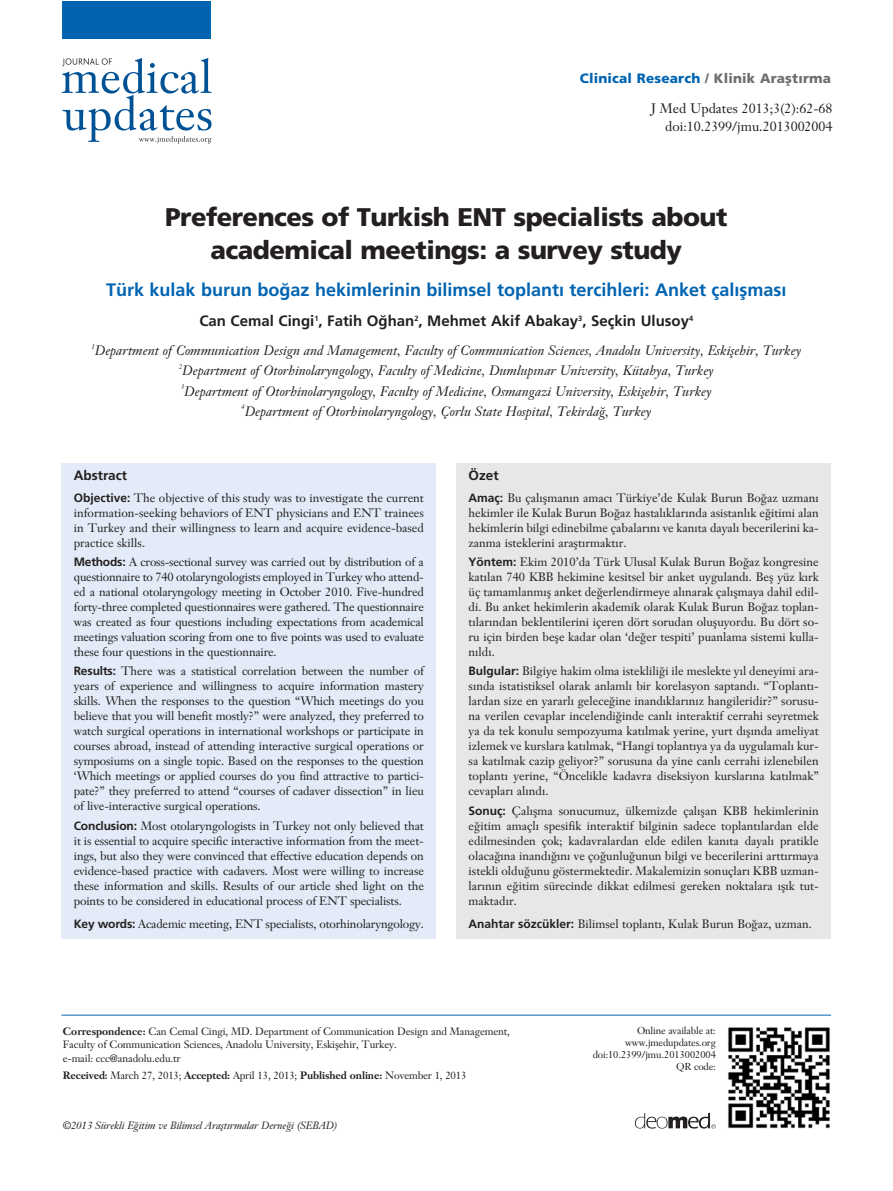
<style>
.page{position:relative;width:893px;height:1191px;background:#fff}
.page>*{position:absolute;margin:0;border:0;box-sizing:border-box;transform-origin:0 0}
.t1{font:900 25.5px/33px "Frutiger";letter-spacing:-.02em;color:#231f20;text-align:center}
.t2{font:700 18px "Frutiger";color:#0064b1}
.t3{font:700 15px "Frutiger";color:#231f20}
.t4{font:italic 13.5px "Janson Text";color:#231f20}
.t5{font:13.5px/17.4px "Janson Text";color:#231f20;text-align:right}
.t6{font:900 13.5px "Frutiger";letter-spacing:.01em;color:#6d6e70}
.t7{font:700 13.5px "Frutiger";color:#231f20}
.t8{font:12px/15px "Janson Text";color:#231f20;text-align:justify}
.t9{font:10.5px/13.5px "Janson Text";letter-spacing:-.01em;color:#231f20}
.t10{font:italic 10.5px "Janson Text";letter-spacing:-.01em;color:#231f20}
.t11{font:10.05px/12px "Janson Text";letter-spacing:-.015em;color:#231f20;text-align:right}
.t12{font:italic 6.75px "Janson Text";color:#231f20}
.s1{color:#0064b1}
.s2{font-family:"Frutiger";font-weight:700}
.s3{font-weight:700}
</style>
<div class="page">
<div style="left:456px;top:463px;width:375px;height:475px;background:#e6e7e8"></div>
<div style="left:61px;top:463px;width:375px;height:475px;background:#e2ebf7"></div>
<svg style="left:635px;top:1113px;width:81px;height:15px"></svg>
<hr style="left:61px;top:1014px;width:770px;height:1px;background:#0064b1">
<img style="left:728px;top:1027px;width:102px;height:102px">
<svg style="left:62px;top:58px;width:150px;height:86px"></svg>
<div style="left:62px;top:1px;width:149px;height:37px;background:#0064b1"></div>
<p class="t6" style="left:580px;top:73px;width:253px"><span class="s1">Clinical Research</span> / Klinik Araflt›rma</p>
<p class="t5" style="left:651px;top:101px;width:183px">J Med Updates 2013;3(2):62-68 doi:10.2399/jmu.2013002004</p>
<h1 class="t1" style="left:165px;top:203px;width:564px">Preferences of Turkish ENT specialists about academical meetings: a survey study</h1>
<h2 class="t2" style="left:106px;top:282px;width:682px">Türk kulak burun bo¤az hekimlerinin bilimsel toplant› tercihleri: Anket çal›flmas›</h2>
<p class="t3" style="left:199px;top:315px;width:495px">Can Cemal Cingi<sup>1</sup>, Fatih O¤han<sup>2</sup>, Mehmet Akif Abakay<sup>3</sup>, Seçkin Ulusoy<sup>4</sup></p>
<p class="t12" style="left:91px;top:344px;width:5px">1</p>
<p class="t4" style="left:95px;top:345px;width:708px">Department of Communication Design and Management, Faculty of Communication Sciences, Anadolu University, Eskiflehir, Turkey</p>
<p class="t12" style="left:179px;top:364px;width:5px">2</p>
<p class="t4" style="left:182px;top:366px;width:533px">Department of Otorhinolaryngology, Faculty of Medicine, Dumlup›nar University, Kütahya, Turkey</p>
<p class="t12" style="left:181px;top:384px;width:5px">3</p>
<p class="t4" style="left:184px;top:386px;width:529px">Department of Otorhinolaryngology, Faculty of Medicine, Osmangazi University, Eskiflehir, Turkey</p>
<p class="t12" style="left:241px;top:404px;width:5px">4</p>
<p class="t4" style="left:245px;top:406px;width:408px">Department of Otorhinolaryngology, Çorlu State Hospital, Tekirda¤, Turkey</p>
<p class="t7" style="left:74px;top:470px;width:55px">Abstract</p>
<p class="t8" style="left:74px;top:491px;width:352px"><span class="s2">Objective:</span> The objective of this study was to investigate the current information-seeking behaviors of ENT physicians and ENT trainees in Turkey and their willingness to learn and acquire evidence-based practice skills.</p>
<p class="t8" style="left:74px;top:555px;width:352px"><span class="s2">Methods:</span> A cross-sectional survey was carried out by distribution of a questionnaire to 740 otolaryngologists employed in Turkey who attend&shy;ed a national otolaryngology meeting in October 2010. Five-hundred forty-three completed questionnaires were gathered. The questionnaire was created as four questions including expectations from academical meetings valuation scoring from one to five points was used to evaluate these four questions in the questionnaire.</p>
<p class="t8" style="left:74px;top:665px;width:352px"><span class="s2">Results:</span> There was a statistical correlation between the number of years of experience and willingness to acquire information mastery skills. When the responses to the question “Which meetings do you believe that you will benefit mostly?” were analyzed, they preferred to watch surgical operations in international workshops or participate in courses abroad, instead of attending interactive surgical operations or symposiums on a single topic. Based on the responses to the question ‘Which meetings or applied courses do you find attractive to partici&shy;pate?” they preferred to attend “courses of cadaver dissection” in lieu of live-interactive surgical operations.</p>
<p class="t8" style="left:74px;top:819px;width:352px"><span class="s2">Conclusion:</span> Most otolaryngologists in Turkey not only believed that it is essential to acquire specific interactive information from the meet&shy;ings, but also they were convinced that effective education depends on evidence-based practice with cadavers. Most were willing to increase these information and skills. Results of our article shed light on the points to be considered in educational process of ENT specialists.</p>
<p class="t8" style="left:74px;top:917px;width:352px"><span class="s2">Key words:</span> Academic meeting, ENT specialists, otorhinolaryngology.</p>
<p class="t7" style="left:469px;top:470px;width:32px">Özet</p>
<p class="t8" style="left:469px;top:491px;width:352px"><span class="s2">Amaç:</span> Bu çal›flman›n amac› Türkiye’de Kulak Burun Bo¤az uzman› hekimler ile Kulak Burun Bo¤az hastal›klar›nda asistanl›k e¤itimi alan hekimlerin bilgi edinebilme çabalar›n› ve kan›ta dayal› becerilerini ka&shy;zanma isteklerini araflt›rmakt›r.</p>
<p class="t8" style="left:469px;top:555px;width:352px"><span class="s2">Yöntem:</span> Ekim 2010’da Türk Ulusal Kulak Burun Bo¤az kongresine kat›lan 740 KBB hekimine kesitsel bir anket uyguland›. Befl yüz k›rk üç tamamlanm›fl anket de¤erlendirmeye al›narak çal›flmaya dahil edil&shy;di. Bu anket hekimlerin akademik olarak Kulak Burun Bo¤az toplan&shy;t›lar›ndan beklentilerini içeren dört sorudan olufluyordu. Bu dört so&shy;ru için birden befle kadar olan ‘de¤er tespiti’ puanlama sistemi kulla&shy;n›ld›.</p>
<p class="t8" style="left:469px;top:665px;width:352px"><span class="s2">Bulgular:</span> Bilgiye hakim olma isteklili¤i ile meslekte y›l deneyimi ara&shy;s›nda istatistiksel olarak anlaml› bir korelasyon saptand›. “Toplant›- lardan size en yararl› gelece¤ine inand›klar›n›z hangileridir?” sorusu&shy;na verilen cevaplar incelendi¤inde canl› interaktif cerrahi seyretmek ya da tek konulu sempozyuma kat›lmak yerine, yurt d›fl›nda ameliyat izlemek ve kurslara kat›lmak, “Hangi toplant›ya ya da uygulamal› kur&shy;sa kat›lmak cazip geliyor?” sorusuna da yine canl› cerrahi izlenebilen toplant› yerine, “Öncelikle kadavra diseksiyon kurslar›na kat›lmak” cevaplar› al›nd›.</p>
<p class="t8" style="left:469px;top:804px;width:352px"><span class="s2">Sonuç:</span> Çal›flma sonucumuz, ülkemizde çal›flan KBB hekimlerinin e¤itim amaçl› spesifik interaktif bilginin sadece toplant›lardan elde edilmesinden çok; kadavralardan elde edilen kan›ta dayal› pratikle olaca¤›na inand›¤›n› ve ço¤unlu¤unun bilgi ve becerilerini artt›rmaya istekli oldu¤unu göstermektedir. Makalemizin sonuçlar› KBB uzman&shy;lar›n›n e¤itim sürecinde dikkat edilmesi gereken noktalara ›fl›k tut&shy;maktad›r.</p>
<p class="t8" style="left:469px;top:917px;width:345px"><span class="s2">Anahtar sözcükler:</span> Bilimsel toplant›, Kulak Burun Bo¤az, uzman.</p>
<p class="t9" style="left:63px;top:1025px;width:449px"><span class="s3">Correspondence:</span> Can Cemal Cingi, MD. Department of Communication Design and Management,<br>Faculty of Communication Sciences, Anadolu University, Eskiflehir, Turkey.<br>e-mail: ccc@anadolu.edu.tr</p>
<p class="t9" style="left:63px;top:1070px;width:405px"><span class="s3">Received:</span> March 27, 2013; <span class="s3">Accepted:</span> April 13, 2013; <span class="s3">Published online:</span> November 1, 2013</p>
<p class="t10" style="left:63px;top:1121px;width:276px">©2013 Sürekli E¤itim ve Bilimsel Araflt›rmalar Derne¤i (SEBAD)</p>
<p class="t11" style="left:593px;top:1025px;width:125px">Online available at: www.jmedupdates.org doi:10.2399/jmu.2013002004<br>QR code:</p>
</div>
